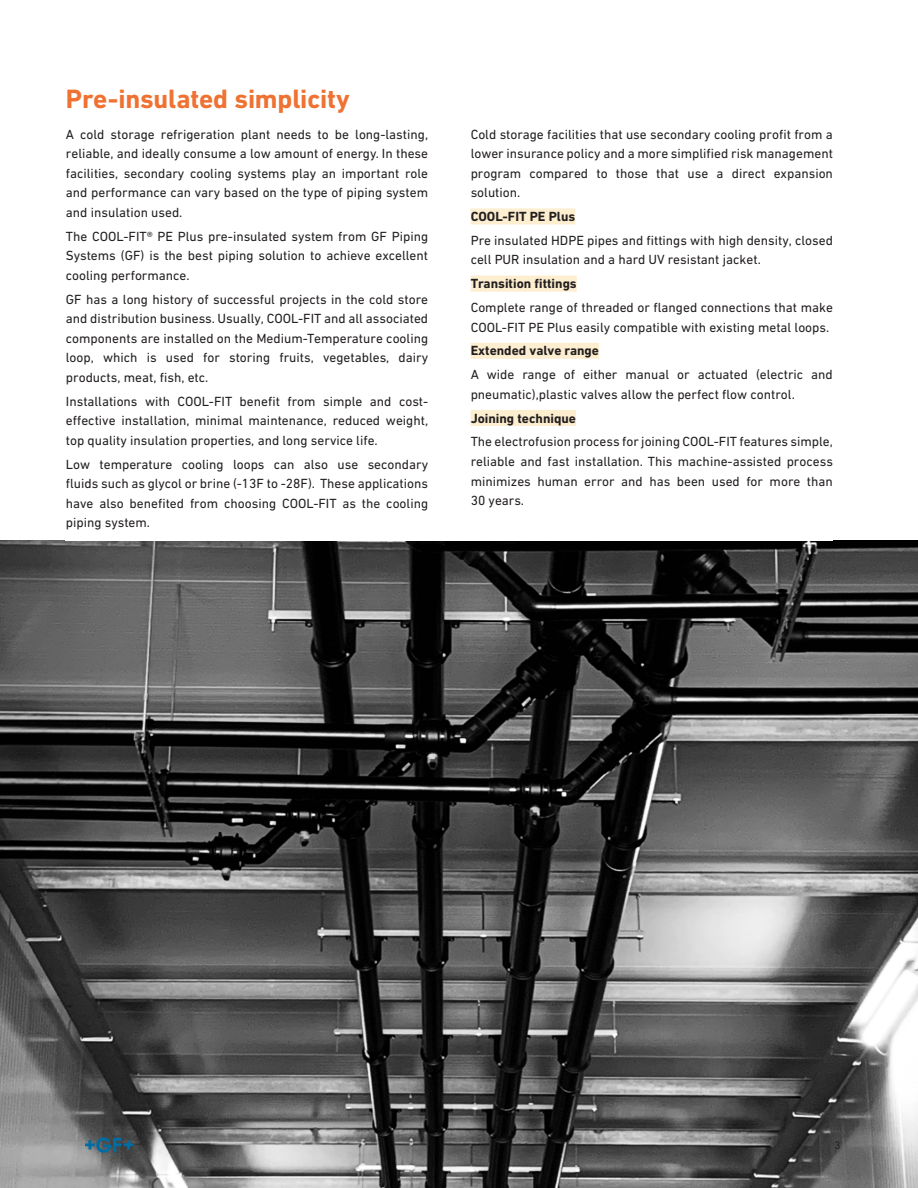
<style>
.page{position:relative;width:918px;height:1188px;background:#fff}
.page>*{position:absolute;margin:0;border:0;box-sizing:border-box;transform-origin:0 0}
.Subheadline_18pt__co{font:700 27px "DIN Next W1 G";letter-spacing:-.005em;color:#ef7232}
.Copy_text_9pt__black{font:13.5px/19.5px "DIN Next W1 G";color:#231f20;text-align:justify}
.Copy_title_9pt__text{font:700 13.5px "DIN Next W1 G";color:#231f20}
._14_2_Pagina{font:11.25px "DIN Next W1 G";color:#231f20}
</style>
<div class="page">
<img style="left:0;top:541px;width:918px;height:647px">
<svg style="left:85px;top:1137px;width:48px;height:16px"></svg>
<div style="left:471px;top:208px;width:104px;height:16px;background:#fdeed0"></div>
<div style="left:471px;top:276px;width:106px;height:16px;background:#fdeed0"></div>
<div style="left:471px;top:343px;width:128px;height:16px;background:#fdeed0"></div>
<div style="left:471px;top:410px;width:105px;height:16px;background:#fdeed0"></div>
<p class="Subheadline_18pt__co" style="left:66px;top:83px;width:286px">Pre-insulated simplicity</p>
<p class="Copy_text_9pt__black" style="left:66px;top:124px;width:364px">A cold storage refrigeration plant needs to be long-lasting, reliable, and ideally consume a low amount of energy. In these facilities, secondary cooling systems play an important role and performance can vary based on the type of piping system and insulation used.</p>
<p class="Copy_text_9pt__black" style="left:66px;top:226px;width:364px">The COOL-FIT® PE Plus pre-insulated system from GF Piping Systems (GF) is the best piping solution to achieve excellent cooling performance.</p>
<p class="Copy_text_9pt__black" style="left:66px;top:289px;width:364px">GF has a long history of successful projects in the cold store and distribution business. Usually, COOL-FIT and all associated components are installed on the Medium-Temperature cooling loop, which is used for storing fruits, vegetables, dairy products, meat, fish, etc.</p>
<p class="Copy_text_9pt__black" style="left:66px;top:391px;width:364px">Installations with COOL-FIT benefit from simple and cost&shy;effective installation, minimal maintenance, reduced weight, top quality insulation properties, and long service life.</p>
<p class="Copy_text_9pt__black" style="left:66px;top:454px;width:364px">Low temperature cooling loops can also use secondary fluids such as glycol or brine (-13F to -28F). These applications have also benefited from choosing COOL-FIT as the cooling piping system.</p>
<p class="Copy_text_9pt__black" style="left:471px;top:124px;width:364px">Cold storage facilities that use secondary cooling profit from a lower insurance policy and a more simplified risk management program compared to those that use a direct expansion solution.</p>
<p class="Copy_title_9pt__text" style="left:471px;top:209px;width:106px">COOL-FIT PE Plus</p>
<p class="Copy_text_9pt__black" style="left:471px;top:230px;width:364px">Pre insulated HDPE pipes and fittings with high density, closed cell PUR insulation and a hard UV resistant jacket.</p>
<p class="Copy_title_9pt__text" style="left:471px;top:276px;width:108px">Transition fittings</p>
<p class="Copy_text_9pt__black" style="left:471px;top:298px;width:364px">Complete range of threaded or flanged connections that make<br>COOL-FIT PE Plus easily compatible with existing metal loops.</p>
<p class="Copy_title_9pt__text" style="left:471px;top:343px;width:130px">Extended valve range</p>
<p class="Copy_text_9pt__black" style="left:471px;top:365px;width:364px">A wide range of either manual or actuated (electric and pneumatic),plastic valves allow the perfect flow control.</p>
<p class="Copy_title_9pt__text" style="left:471px;top:410px;width:107px">Joining technique</p>
<p class="Copy_text_9pt__black" style="left:471px;top:432px;width:364px">The electrofusion process for joining COOL-FIT features simple, reliable and fast installation. This machine-assisted process minimizes human error and has been used for more than 30 years.</p>
<p class="_14_2_Pagina" style="left:835px;top:1139px;width:7px">3</p>
</div>
